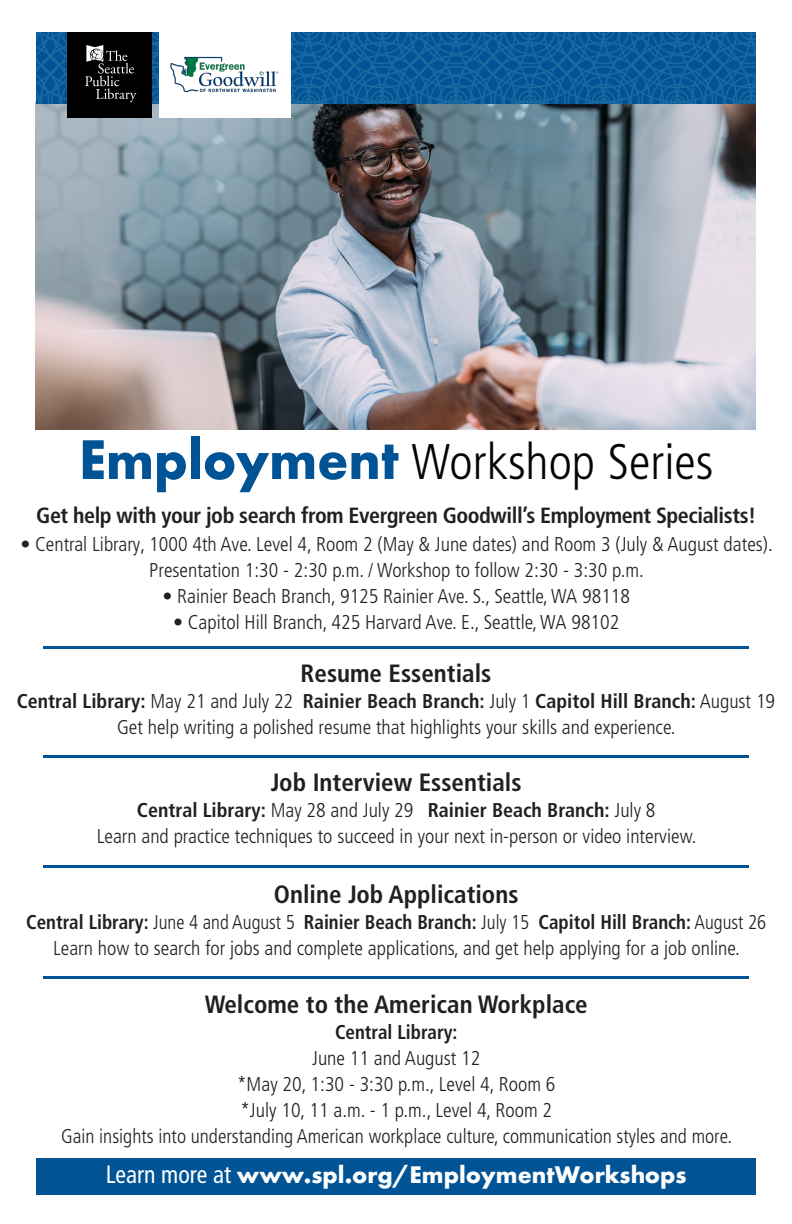
<style>
.page{position:relative;width:792px;height:1224px;background:#fff}
.page>*{position:absolute;margin:0;border:0;box-sizing:border-box;transform-origin:0 0}
.t1{font:300 condensed 50px "Frutiger LT Pro";color:#040503}
.t2{font:700 condensed 25px "Frutiger LT Pro";color:#231f20}
.t3{font:700 25px "Futura PT";color:#fff}
.t4{font:700 condensed 22px "Frutiger LT Pro";letter-spacing:-.02em;color:#231f20}
.t5{font:300 condensed 20px/26px "Frutiger LT Pro";color:#231f20;text-align:center}
.t6{font:300 condensed 20px/26px "Frutiger LT Pro";color:#231f20;text-align:center;scale:.95 1}
.s1{font-family:"Futura PT";font-weight:700;font-stretch:normal;font-size:58px;color:#005495}
.s2{font-weight:700}
.s3{font-family:"Frutiger LT Pro";font-weight:400;font-stretch:condensed}
</style>
<div class="page">
<img style="left:36px;top:104px;width:720px;height:326px">
<div style="left:68px;top:32px;width:84px;height:85px;background:#000"></div>
<svg style="left:36px;top:32px;width:720px;height:72px;background:#0e5287"></svg>
<hr style="left:43px;top:646px;width:706px;height:3px;background:#005495">
<hr style="left:43px;top:755px;width:706px;height:2px;background:#005495">
<div style="left:36px;top:1158px;width:720px;height:36px;background:#005495"></div>
<hr style="left:43px;top:865px;width:706px;height:3px;background:#005495">
<hr style="left:43px;top:976px;width:706px;height:3px;background:#005495">
<div style="left:159px;top:32px;width:131px;height:85px;background:#fff"></div>
<img style="left:171px;top:57px;width:108px;height:35px">
<p class="t1" style="left:79px;top:433px;width:636px"><span class="s1">Employment</span> Workshop Series</p>
<p class="t4" style="left:36px;top:503px;width:722px">Get help with your job search from Evergreen Goodwill’s Employment Specialists!</p>
<p class="t5" style="left:20px;top:532px;width:754px">• Central Library, 1000 4th Ave. Level 4, Room 2 (May &amp; June dates) and Room 3 (July &amp; August dates).<br>Presentation 1:30 - 2:30 p.m. / Workshop to follow 2:30 - 3:30 p.m.</p>
<p class="t5" style="left:162px;top:584px;width:469px">• Rainier Beach Branch, 9125 Rainier Ave. S., Seattle, WA 98118</p>
<p class="t5" style="left:173px;top:610px;width:448px">• Capitol Hill Branch, 425 Harvard Ave. E., Seattle, WA 98102</p>
<p class="t2" style="left:301px;top:658px;width:192px">Resume Essentials</p>
<p class="t5" style="left:17px;top:688px;width:760px"><span class="s2">Central Library:</span> May 21 and July 22 <span class="s2">Rainier Beach Branch:</span> July 1 <span class="s2">Capitol Hill Branch:</span> August 19<br>Get help writing a polished resume that highlights your skills and experience.</p>
<p class="t2" style="left:271px;top:767px;width:252px">Job Interview Essentials</p>
<p class="t5" style="left:97px;top:797px;width:601px"><span class="s2">Central Library:</span> May 28 and July 29 <span class="s2">Rainier Beach Branch:</span> July 8<br>Learn and practice techniques to succeed in your next in-person or video interview.</p>
<p class="t2" style="left:274px;top:880px;width:246px">Online Job Applications</p>
<p class="t6" style="left:26px;top:910px;width:781px"><span class="s2">Central Library:</span> June 4 and August 5 <span class="s2">Rainier Beach Branch:</span> July 15 <span class="s2">Capitol Hill Branch:</span> August 26<br>Learn how to search for jobs and complete applications, and get help applying for a job online.</p>
<p class="t2" style="left:205px;top:990px;width:385px">Welcome to the American Workplace</p>
<p class="t5" style="left:61px;top:1019px;width:672px"><span class="s2">Central Library:<br></span>June 11 and August 12<br>*May 20, 1:30 - 3:30 p.m., Level 4, Room 6<br>*July 10, 11 a.m. - 1 p.m., Level 4, Room 2<br>Gain insights into understanding American workplace culture, communication styles and more.</p>
<p class="t3" style="left:106px;top:1159px;width:582px"><span class="s3">Learn more at</span> www.spl.org/EmploymentWorkshops</p>
</div>
